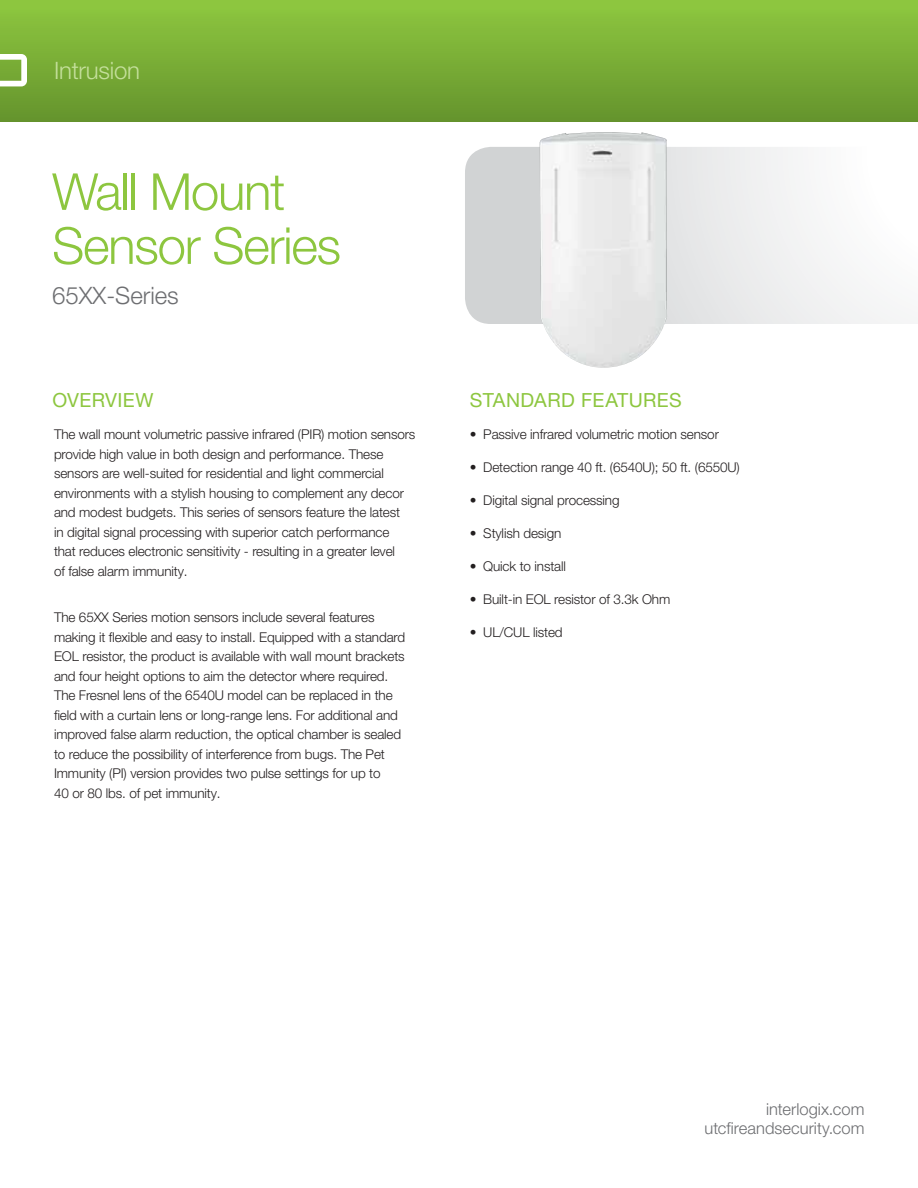
<style>
.page{position:relative;width:918px;height:1188px;background:#fff}
.page>*{position:absolute;margin:0;border:0;box-sizing:border-box;transform-origin:0 0}
.t1{font:300 51px/54px "Helvetica Neue LT Pro";letter-spacing:-.025em;color:#8dc63f}
.t2{font:300 24px "Helvetica Neue LT Pro";color:#6d6e71}
.t3{font:300 24px "Helvetica Neue LT Pro";letter-spacing:-.01em;color:#c4df9b}
.t4{font:19.5px "Helvetica Neue LT Pro";letter-spacing:.02em;color:#8dc63f}
.t5{font:300 16.5px/19.5px "Helvetica Neue LT Std";color:#6d6e71;text-align:right}
.t6{font:300 13.5px/19.5px "Helvetica Neue LT Pro";letter-spacing:-.01em;color:#231f20}
</style>
<div class="page">
<svg style="left:465px;top:147px;width:439px;height:177px"></svg>
<div style="left:0;top:0;width:918px;height:122px;background:linear-gradient(to bottom,#8fc840,#65942d)"></div>
<svg style="left:0;top:54px;width:27px;height:32px"></svg>
<img style="left:539px;top:132px;width:128px;height:236px">
<h2 class="t3" style="left:54px;top:56px;width:88px">Intrusion</h2>
<h1 class="t1" style="left:52px;top:164px;width:290px">Wall Mount<br>Sensor Series</h1>
<h2 class="t2" style="left:52px;top:281px;width:128px">65XX-Series</h2>
<h3 class="t4" style="left:52px;top:388px;width:103px">OVERVIEW</h3>
<p class="t6" style="left:54px;top:424px;width:363px">The wall mount volumetric passive infrared (PIR) motion sensors provide high value in both design and performance. These sensors are well-suited for residential and light commercial environments with a stylish housing to complement any decor and modest budgets. This series of sensors feature the latest<br>in digital signal processing with superior catch performance<br>that reduces electronic sensitivity - resulting in a greater level<br>of false alarm immunity.</p>
<p class="t6" style="left:54px;top:607px;width:353px">The 65XX Series motion sensors include several features making it flexible and easy to install. Equipped with a standard EOL resistor, the product is available with wall mount brackets and four height options to aim the detector where required.<br>The Fresnel lens of the 6540U model can be replaced in the field with a curtain lens or long-range lens. For additional and improved false alarm reduction, the optical chamber is sealed to reduce the possibility of interference from bugs. The Pet Immunity (PI) version provides two pulse settings for up to<br>40 or 80 lbs. of pet immunity.</p>
<h3 class="t4" style="left:470px;top:388px;width:213px">STANDARD FEATURES</h3>
<p class="t6" style="left:470px;top:424px;width:251px">• Passive infrared volumetric motion sensor</p>
<p class="t6" style="left:470px;top:457px;width:272px">• Detection range 40 ft. (6540U); 50 ft. (6550U)</p>
<p class="t6" style="left:470px;top:490px;width:151px">• Digital signal processing</p>
<p class="t6" style="left:470px;top:523px;width:93px">• Stylish design</p>
<p class="t6" style="left:470px;top:556px;width:98px">• Quick to install</p>
<p class="t6" style="left:470px;top:589px;width:202px">• Built-in EOL resistor of 3.3k Ohm</p>
<p class="t6" style="left:470px;top:622px;width:94px">• UL/CUL listed</p>
<p class="t5" style="left:704px;top:1099px;width:162px">interlogix.com utcfireandsecurity.com</p>
</div>
